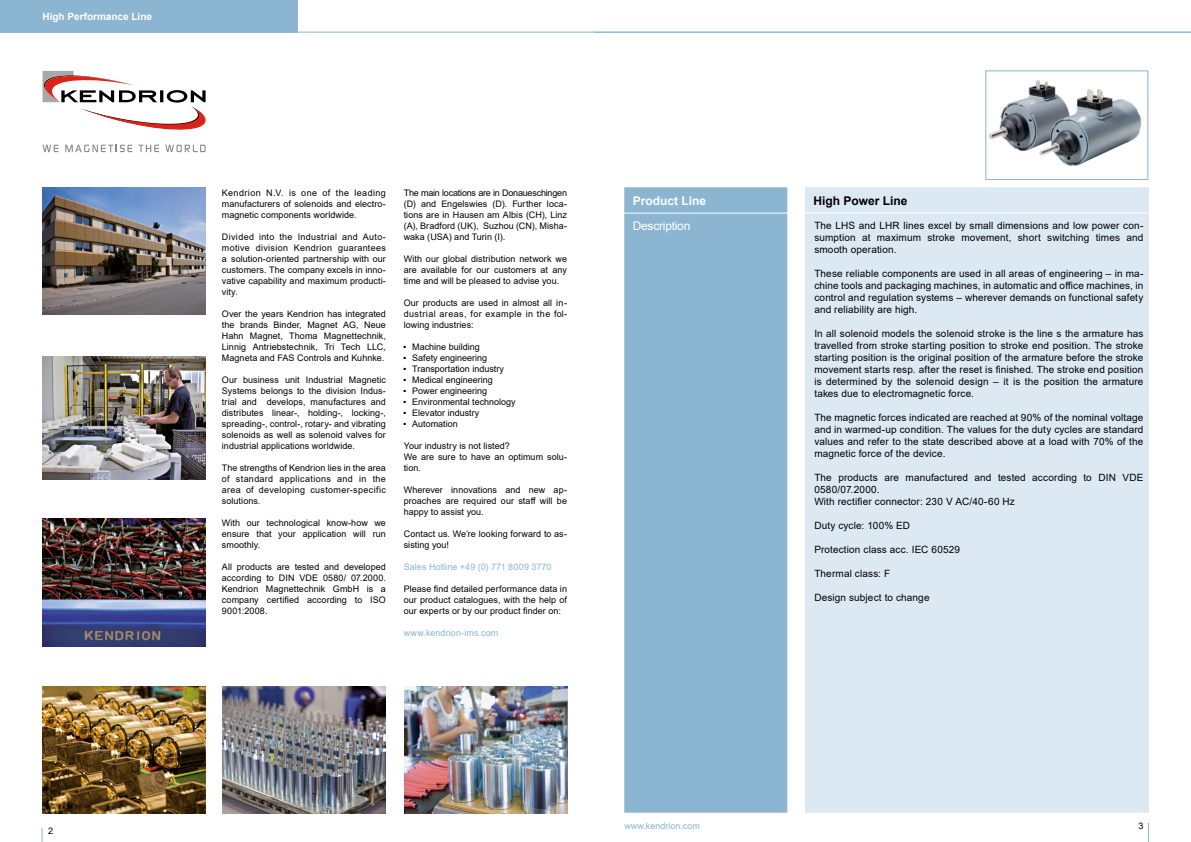
<style>
.page{position:relative;width:1191px;height:842px;background:#fff}
.page>*{position:absolute;margin:0;border:0;box-sizing:border-box;transform-origin:0 0}
.t1{font:700 12px "Arial";color:#000}
.t2{font:700 12px "Arial";color:#fff}
.t3{font:12px "Arial";letter-spacing:-.02em;color:#fff}
.t4{font:10px/12px "Arial";letter-spacing:.015em;color:#000;text-align:justify}
.t5{font:700 10px "Arial";color:#fff}
.t6{font:9px/11px "Arial";letter-spacing:.005em;color:#000;text-align:justify}
.t7{font:9px "Arial";letter-spacing:.005em;color:#8bb5d0}
</style>
<div class="page">
<svg style="left:1148px;top:823px;width:1px;height:19px"></svg>
<div style="left:624px;top:187px;width:163px;height:626px;background:#8bb5d0"></div>
<div style="left:805px;top:187px;width:343px;height:626px;background:#dce8f2"></div>
<hr style="left:624px;top:213px;width:163px;height:1px;background:#fff">
<hr style="left:805px;top:213px;width:343px;height:1px;background:#fff">
<img style="left:989px;top:80px;width:153px;height:86px">
<div style="left:985px;top:70px;width:163px;height:110px;border:1px solid #8bb5d0"></div>
<div style="left:0;top:0;width:298px;height:32px;background:#8bb5d0"></div>
<hr style="left:0;top:32px;width:1191px;height:1px;background:#8bb5d0">
<svg style="left:42px;top:828px;width:1px;height:14px"></svg>
<img style="left:43px;top:188px;width:163px;height:127px">
<img style="left:43px;top:519px;width:163px;height:127px">
<img style="left:43px;top:356px;width:163px;height:123px">
<img style="left:43px;top:686px;width:163px;height:128px">
<img style="left:223px;top:686px;width:163px;height:127px">
<img style="left:404px;top:686px;width:163px;height:128px">
<svg style="left:43px;top:145px;width:15px;height:7px"></svg>
<svg style="left:139px;top:145px;width:20px;height:7px"></svg>
<svg style="left:165px;top:145px;width:40px;height:7px"></svg>
<svg style="left:65px;top:145px;width:67px;height:7px"></svg>
<svg style="left:43px;top:71px;width:163px;height:59px"></svg>
<p class="t5" style="left:43px;top:9px;width:111px">High Performance Line</p>
<p class="t6" style="left:222px;top:187px;width:165px">Kendrion N.V. is one of the leading manufacturers of solenoids and electro&shy;magnetic components worldwide.</p>
<p class="t6" style="left:222px;top:231px;width:166px">Divided into the Industrial and Auto&shy;motive division Kendrion guarantees a solution-oriented partnership with our customers. The company excels in inno&shy;vative capability and maximum producti&shy;vity.</p>
<p class="t6" style="left:222px;top:308px;width:166px">Over the years Kendrion has integrated the brands Binder, Magnet AG, Neue Hahn Magnet, Thoma Magnettechnik, Linnig Antriebstechnik, Tri Tech LLC, Magneta and FAS Controls and Kuhnke.</p>
<p class="t6" style="left:222px;top:374px;width:166px">Our business unit Industrial Magnetic Systems belongs to the division Indus&shy;trial and develops, manufactures and distributes linear-, holding-, locking-, spreading-, control-, rotary- and vibrating solenoids as well as solenoid valves for industrial applications worldwide.</p>
<p class="t6" style="left:222px;top:462px;width:166px">The strengths of Kendrion lies in the area of standard applications and in the area of developing customer-specific solutions.</p>
<p class="t6" style="left:222px;top:517px;width:166px">With our technological know-how we ensure that your application will run smoothly.</p>
<p class="t6" style="left:222px;top:561px;width:166px">All products are tested and developed according to DIN VDE 0580/ 07.2000.<br>Kendrion Magnettechnik GmbH is a company certified according to ISO 9001:2008.</p>
<p class="t6" style="left:404px;top:187px;width:165px">The main locations are in Donaueschingen (D) and Engelswies (D). Further loca&shy;tions are in Hausen am Albis (CH), Linz (A), Bradford (UK), Suzhou (CN), Misha&shy;waka (USA) and Turin (I).</p>
<p class="t6" style="left:404px;top:253px;width:165px">With our global distribution network we are available for our customers at any time and will be pleased to advise you.</p>
<p class="t6" style="left:404px;top:297px;width:165px">Our products are used in almost all in&shy;dustrial areas, for example in the fol&shy;lowing industries:</p>
<p class="t6" style="left:404px;top:341px;width:78px"><sup>■</sup> Machine building</p>
<p class="t6" style="left:404px;top:352px;width:85px"><sup>■</sup> Safety engineering</p>
<p class="t6" style="left:404px;top:363px;width:102px"><sup>■</sup> Transportation industry</p>
<p class="t6" style="left:404px;top:374px;width:91px"><sup>■</sup> Medical engineering</p>
<p class="t6" style="left:404px;top:385px;width:85px"><sup>■</sup> Power engineering</p>
<p class="t6" style="left:404px;top:396px;width:114px"><sup>■</sup> Environmental technology</p>
<p class="t6" style="left:404px;top:407px;width:77px"><sup>■</sup> Elevator industry</p>
<p class="t6" style="left:404px;top:418px;width:56px"><sup>■</sup> Automation</p>
<p class="t6" style="left:404px;top:440px;width:165px;text-align:left">Your industry is not listed?<br>We are sure to have an optimum solu&shy;tion.</p>
<p class="t6" style="left:404px;top:484px;width:165px">Wherever innovations and new ap&shy;proaches are required our staff will be happy to assist you.</p>
<p class="t6" style="left:404px;top:528px;width:165px">Contact us. We’re looking forward to as&shy;sisting you!</p>
<p class="t7" style="left:404px;top:561px;width:149px">Sales Hotline +49 (0) 771 8009 3770</p>
<p class="t6" style="left:404px;top:583px;width:165px">Please find detailed performance data in our product catalogues, with the help of our experts or by our product finder on:</p>
<p class="t7" style="left:404px;top:627px;width:96px">www.kendrion-ims.com</p>
<h1 class="t2" style="left:633px;top:192px;width:75px">Product Line</h1>
<h1 class="t1" style="left:813px;top:192px;width:96px">High Power Line</h1>
<h1 class="t3" style="left:633px;top:218px;width:59px">Description</h1>
<p class="t4" style="left:814px;top:220px;width:330px">The LHS and LHR lines excel by small dimensions and low power con&shy;sumption at maximum stroke movement, short switching times and smooth operation.</p>
<p class="t4" style="left:814px;top:268px;width:330px">These reliable components are used in all areas of engineering – in ma&shy;chine tools and packaging machines, in automatic and office machines, in control and regulation systems – wherever demands on functional safety and reliability are high.</p>
<p class="t4" style="left:814px;top:328px;width:330px">In all solenoid models the solenoid stroke is the line s the armature has travelled from stroke starting position to stroke end position. The stroke starting position is the original position of the armature before the stroke movement starts resp. after the reset is finished. The stroke end position is determined by the solenoid design – it is the position the armature takes due to electromagnetic force.</p>
<p class="t4" style="left:814px;top:412px;width:330px">The magnetic forces indicated are reached at 90% of the nominal voltage and in warmed-up condition. The values for the duty cycles are standard values and refer to the state described above at a load with 70% of the magnetic force of the device.</p>
<p class="t4" style="left:814px;top:472px;width:330px;text-align:left">The products are manufactured and tested according to DIN VDE<br>0580/07.2000.<br>With rectifier connector: 230 V AC/40-60 Hz</p>
<p class="t4" style="left:814px;top:520px;width:97px">Duty cycle: 100% ED</p>
<p class="t4" style="left:814px;top:544px;width:147px">Protection class acc. IEC 60529</p>
<p class="t4" style="left:814px;top:568px;width:77px">Thermal class: F</p>
<p class="t4" style="left:814px;top:592px;width:117px">Design subject to change</p>
<p class="t6" style="left:48px;top:826px;width:7px">2</p>
<p class="t7" style="left:624px;top:820px;width:77px">www.kendrion.com</p>
<p class="t6" style="left:1138px;top:821px;width:7px">3</p>
</div>
